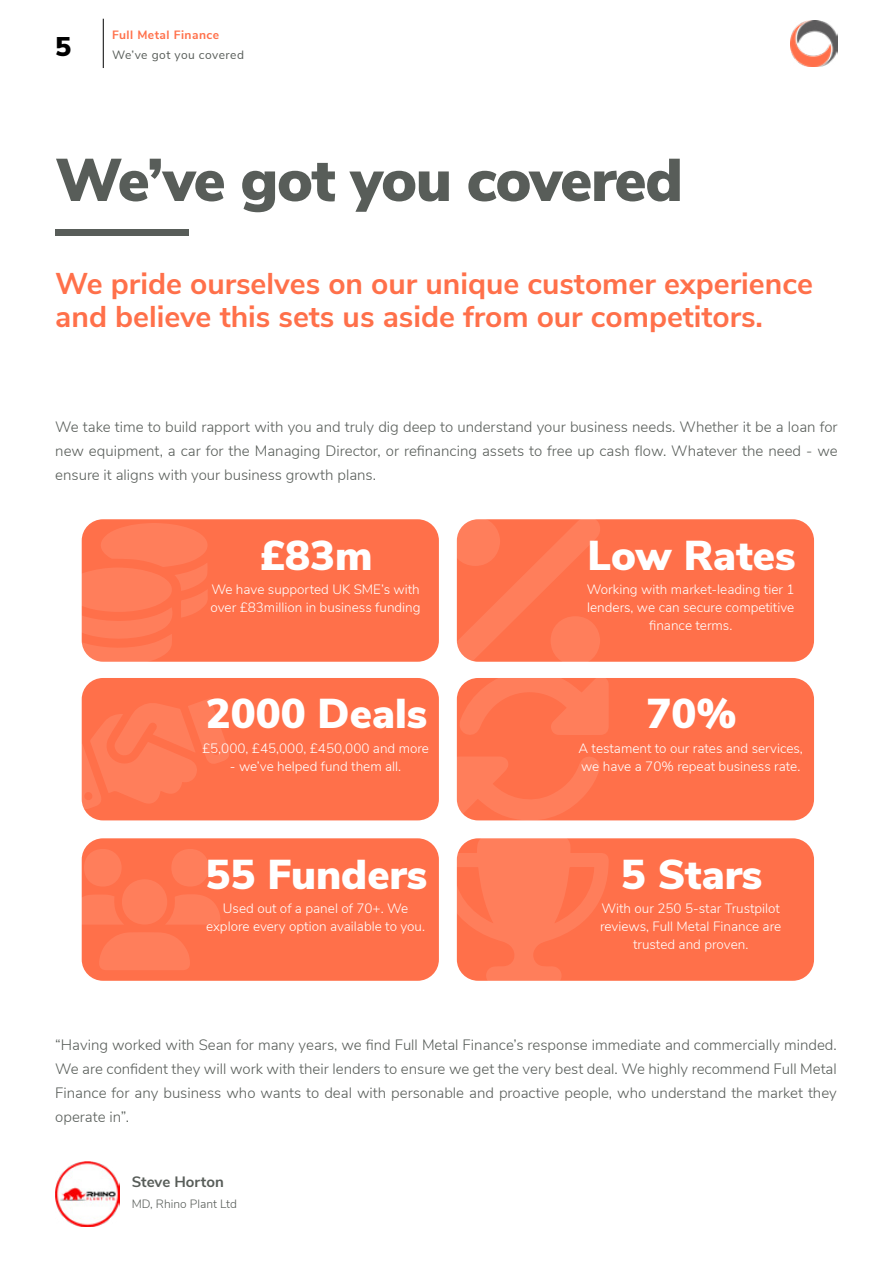
<style>
.page{position:relative;width:893px;height:1263px;background:#fff}
.page>*{position:absolute;margin:0;border:0;box-sizing:border-box;transform-origin:0 0}
.t1{font:900 60px "Nunito Sans";letter-spacing:-.03em;color:#585d59}
.t2{font:900 41.7px "Nunito Sans";color:#fff}
.t3{font:700 30px/33px "Nunito Sans";color:#ff704a}
.t4{font:900 27px "Nunito Sans";color:#000}
.t5{font:300 15px/24px "Nunito Sans";color:#585d59;text-align:justify}
.t6{font:700 15px "Nunito Sans";color:#585d59}
.t7{font:300 13.5px/18px "Nunito Sans";color:#fff;text-align:center}
.t8{font:12px "Nunito Sans";letter-spacing:.035em;color:#585d59}
.t9{font:700 12px "Nunito Sans";letter-spacing:.04em;color:#ff704a}
.t10{font:300 12px "Nunito Sans";color:#585d59}
</style>
<div class="page">
<hr style="left:103px;top:19px;width:1px;height:49px;background:#000">
<img style="left:791px;top:21px;width:47px;height:45px">
<div style="left:457px;top:519px;width:357px;height:143px;background:#ff704a;border-radius:21px"></div>
<div style="left:82px;top:519px;width:357px;height:143px;background:#ff704a;border-radius:21px"></div>
<div style="left:457px;top:678px;width:357px;height:142px;background:#ff704a;border-radius:21px"></div>
<div style="left:82px;top:678px;width:357px;height:142px;background:#ff704a;border-radius:21px"></div>
<div style="left:457px;top:838px;width:357px;height:143px;background:#ff704a;border-radius:21px"></div>
<div style="left:82px;top:838px;width:357px;height:143px;background:#ff704a;border-radius:21px"></div>
<div style="left:55px;top:229px;width:134px;height:7px;background:#585d59"></div>
<img style="left:55px;top:1162px;width:65px;height:64px">
<svg style="left:456px;top:756px;width:145px;height:65px"></svg>
<svg style="left:456px;top:519px;width:153px;height:217px"></svg>
<svg style="left:456px;top:838px;width:153px;height:143px"></svg>
<svg style="left:99px;top:932px;width:91px;height:38px"></svg>
<div style="left:122px;top:879px;width:45px;height:46px;background:#ff7e5b;border-radius:50%"></div>
<svg style="left:166px;top:894px;width:54px;height:31px"></svg>
<svg style="left:81px;top:894px;width:42px;height:31px"></svg>
<div style="left:84px;top:849px;width:38px;height:38px;background:#ff7e5b;border-radius:50%"></div>
<div style="left:171px;top:849px;width:38px;height:38px;background:#ff7e5b;border-radius:50%"></div>
<svg style="left:81px;top:698px;width:148px;height:112px"></svg>
<svg style="left:81px;top:523px;width:128px;height:139px"></svg>
<h3 class="t4" style="left:55px;top:27px;width:18px">5</h3>
<p class="t9" style="left:112px;top:26px;width:109px">Full Metal Finance</p>
<p class="t8" style="left:112px;top:47px;width:134px">We’ve got you covered</p>
<h1 class="t1" style="left:55px;top:136px;width:629px">We’ve got you covered</h1>
<h3 class="t3" style="left:55px;top:266px;width:759px">We pride ourselves on our unique customer experience and believe this sets us aside from our competitors.</h3>
<p class="t5" style="left:55px;top:414px;width:784px">We take time to build rapport with you and truly dig deep to understand your business needs. Whether it be a loan for new equipment, a car for the Managing Director, or refinancing assets to free up cash flow. Whatever the need - we ensure it aligns with your business growth plans.</p>
<h2 class="t2" style="left:260px;top:524px;width:114px">£83m</h2>
<h2 class="t2" style="left:587px;top:524px;width:210px">Low Rates</h2>
<p class="t7" style="left:210px;top:580px;width:212px;text-align:left">We have supported UK SME’s with over £83million in business funding</p>
<p class="t7" style="left:587px;top:580px;width:209px">Working with market-leading tier 1 lenders, we can secure competitive finance terms.</p>
<h2 class="t2" style="left:206px;top:683px;width:223px">2000 Deals</h2>
<h2 class="t2" style="left:646px;top:683px;width:92px">70%</h2>
<p class="t7" style="left:202px;top:738px;width:228px">£5,000, £45,000, £450,000 and more</p>
<p class="t7" style="left:230px;top:756px;width:173px">- we’ve helped fund them all.</p>
<p class="t7" style="left:578px;top:738px;width:226px;text-align:left">A testament to our rates and services, we have a 70% repeat business rate.</p>
<h2 class="t2" style="left:206px;top:843px;width:223px">55 Funders</h2>
<h2 class="t2" style="left:621px;top:843px;width:143px">5 Stars</h2>
<p class="t7" style="left:206px;top:899px;width:220px">Used out of a panel of 70+. We explore every option available to you.</p>
<p class="t7" style="left:600px;top:899px;width:183px">With our 250 5-star Trustpilot reviews, Full Metal Finance are trusted and proven.</p>
<p class="t5" style="left:55px;top:1032px;width:783px">“Having worked with Sean for many years, we find Full Metal Finance’s response immediate and commercially minded.<br>We are confident they will work with their lenders to ensure we get the very best deal. We highly recommend Full Metal Finance for any business who wants to deal with personable and proactive people, who understand the market they operate in”.</p>
<p class="t6" style="left:132px;top:1171px;width:94px">Steve Horton</p>
<p class="t10" style="left:132px;top:1195px;width:107px">MD, Rhino Plant Ltd</p>
</div>
